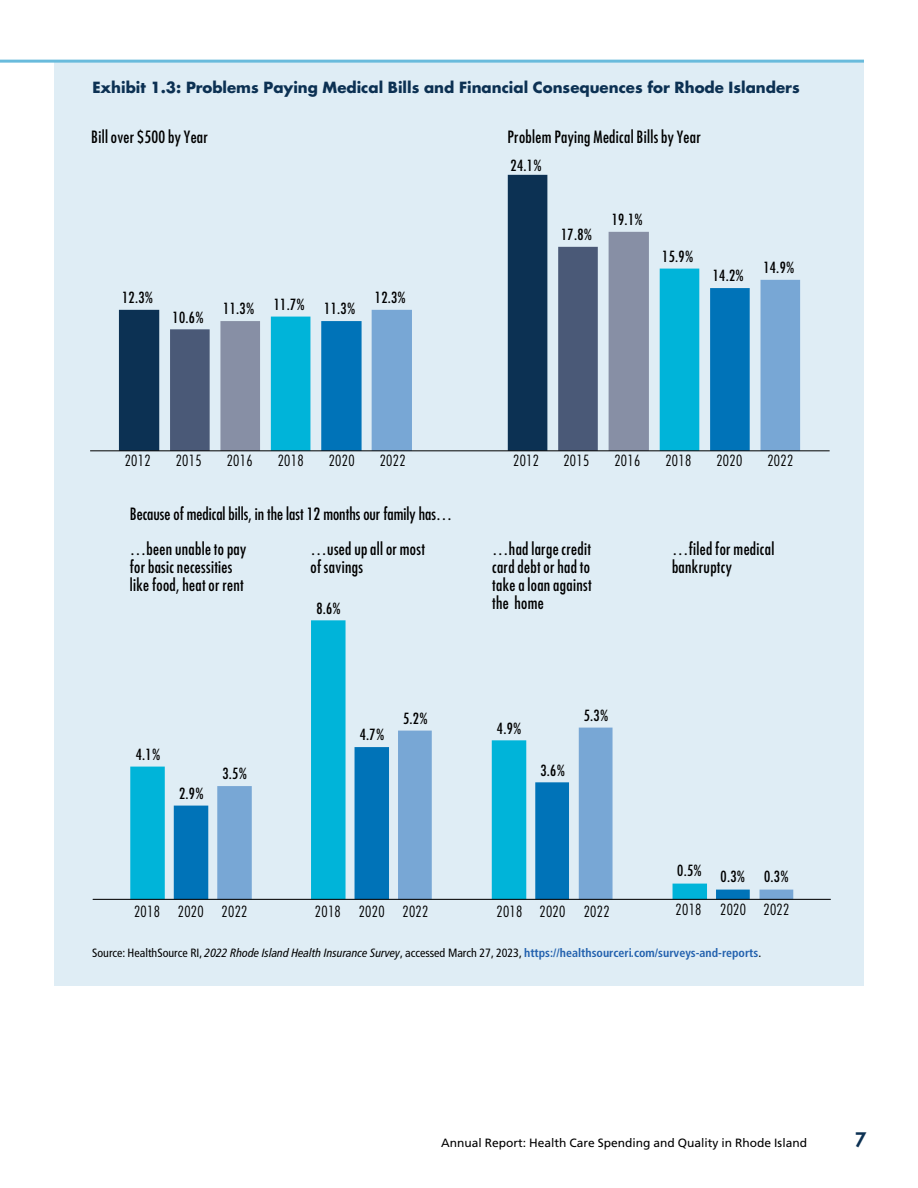
<style>
.page{position:relative;width:918px;height:1188px;background:#fff}
.page>*{position:absolute;margin:0;border:0;box-sizing:border-box;transform-origin:0 0}
.t1{font:800 19.5px "Futura Std";color:#0c3153}
.t2{font:condensed 16.5px/18px "Futura Std";letter-spacing:.02em;color:#000}
.t3{font:condensed 16.5px "Futura Std";color:#000}
.t4{font:condensed 15px "Futura Std";letter-spacing:.02em;color:#000}
.t5{font:300 condensed 15px "Futura Std";letter-spacing:.02em;color:#000}
.body_text_graph_-_title{font:700 15px "Futura Std";color:#0c3153}
.body_text_graph_-_sources{font:700 condensed 12px "Frutiger LT Pro";color:#2261ae}
.t6{font:12px "Frutiger LT Pro";color:#000}
.s1{font-weight:400;color:#000}
.s2{font-weight:400;font-style:italic;color:#000}
</style>
<div class="page">
<div style="left:54px;top:61px;width:810px;height:925px;background:#dfedf5"></div>
<svg style="left:119px;top:175px;width:428px;height:276px"></svg>
<svg style="left:170px;top:247px;width:50px;height:204px"></svg>
<svg style="left:220px;top:232px;width:429px;height:219px"></svg>
<svg style="left:271px;top:269px;width:428px;height:182px"></svg>
<svg style="left:321px;top:288px;width:51px;height:163px;fill:#0073b8"></svg>
<svg style="left:372px;top:280px;width:428px;height:171px"></svg>
<hr style="left:90px;top:451px;width:740px;height:1px;background:#000">
<svg style="left:130px;top:620px;width:483px;height:279px"></svg>
<svg style="left:174px;top:747px;width:43px;height:152px"></svg>
<svg style="left:217px;top:728px;width:576px;height:171px"></svg>
<hr style="left:93px;top:899px;width:738px;height:1px;background:#000">
<hr style="left:0;top:60px;width:864px;height:3px;background:#69bbdc">
<p class="body_text_graph_-_title" style="left:92px;top:77px;width:709px">Exhibit 1.3: Problems Paying Medical Bills and Financial Consequences for Rhode Islanders</p>
<p class="t2" style="left:91px;top:128px;width:118px">Bill over $500 by Year</p>
<p class="t2" style="left:508px;top:128px;width:195px">Problem Paying Medical Bills by Year</p>
<p class="t4" style="left:122px;top:289px;width:33px">12.3%</p>
<p class="t4" style="left:173px;top:308px;width:33px">10.6%</p>
<p class="t4" style="left:223px;top:300px;width:33px">11.3%</p>
<p class="t4" style="left:274px;top:295px;width:33px">11.7%</p>
<p class="t4" style="left:324px;top:300px;width:33px">11.3%</p>
<p class="t4" style="left:375px;top:289px;width:33px">12.3%</p>
<p class="t4" style="left:511px;top:156px;width:33px">24.1%</p>
<p class="t4" style="left:561px;top:226px;width:33px">17.8%</p>
<p class="t4" style="left:612px;top:211px;width:33px">19.1%</p>
<p class="t4" style="left:662px;top:247px;width:33px">15.9%</p>
<p class="t4" style="left:713px;top:267px;width:33px">14.2%</p>
<p class="t4" style="left:763px;top:259px;width:33px">14.9%</p>
<p class="t5" style="left:125px;top:452px;width:27px">2012</p>
<p class="t5" style="left:176px;top:452px;width:27px">2015</p>
<p class="t5" style="left:227px;top:452px;width:27px">2016</p>
<p class="t5" style="left:278px;top:452px;width:27px">2018</p>
<p class="t5" style="left:329px;top:452px;width:27px">2020</p>
<p class="t5" style="left:380px;top:452px;width:27px">2022</p>
<p class="t5" style="left:513px;top:452px;width:27px">2012</p>
<p class="t5" style="left:563px;top:452px;width:27px">2015</p>
<p class="t5" style="left:614px;top:452px;width:27px">2016</p>
<p class="t5" style="left:665px;top:452px;width:27px">2018</p>
<p class="t5" style="left:716px;top:452px;width:27px">2020</p>
<p class="t5" style="left:767px;top:452px;width:27px">2022</p>
<p class="t3" style="left:130px;top:504px;width:324px">Because of medical bills, in the last 12 months our family has…</p>
<p class="t2" style="left:130px;top:540px;width:118px">…been unable to pay for basic necessities like food, heat or rent</p>
<p class="t2" style="left:310px;top:540px;width:116px">…used up all or most of savings</p>
<p class="t4" style="left:316px;top:599px;width:26px">8.6%</p>
<p class="t2" style="left:492px;top:540px;width:101px;text-align:justify">…had large credit card debt or had to take a loan against the home</p>
<p class="t2" style="left:672px;top:540px;width:104px">…filed for medical bankruptcy</p>
<p class="t4" style="left:136px;top:745px;width:26px">4.1%</p>
<p class="t4" style="left:179px;top:784px;width:26px">2.9%</p>
<p class="t4" style="left:222px;top:765px;width:26px">3.5%</p>
<p class="t4" style="left:360px;top:726px;width:26px">4.7%</p>
<p class="t4" style="left:403px;top:709px;width:26px">5.2%</p>
<p class="t4" style="left:584px;top:706px;width:26px">5.3%</p>
<p class="t4" style="left:497px;top:719px;width:26px">4.9%</p>
<p class="t4" style="left:540px;top:761px;width:26px">3.6%</p>
<p class="t5" style="left:134px;top:902px;width:115px">2018 2020 2022</p>
<p class="t5" style="left:315px;top:902px;width:115px">2018 2020 2022</p>
<p class="t5" style="left:496px;top:902px;width:115px">2018 2020 2022</p>
<p class="t4" style="left:677px;top:862px;width:26px">0.5%</p>
<p class="t4" style="left:721px;top:868px;width:26px">0.3%</p>
<p class="t4" style="left:764px;top:868px;width:26px">0.3%</p>
<p class="t5" style="left:676px;top:901px;width:115px">2018 2020 2022</p>
<p class="body_text_graph_-_sources" style="left:92px;top:946px;width:671px"><span class="s1">Source: HealthSource RI,</span> <span class="s2">2022 Rhode Island Health Insurance Survey</span><span class="s1">, accessed March 27, 2023,</span> https://healthsourceri.com/surveys-and-reports<span class="s1">.</span></p>
<p class="t6" style="left:441px;top:1135px;width:367px">Annual Report: Health Care Spending and Quality in Rhode Island</p>
<p class="t1" style="left:855px;top:1127px;width:13px">7</p>
</div>
